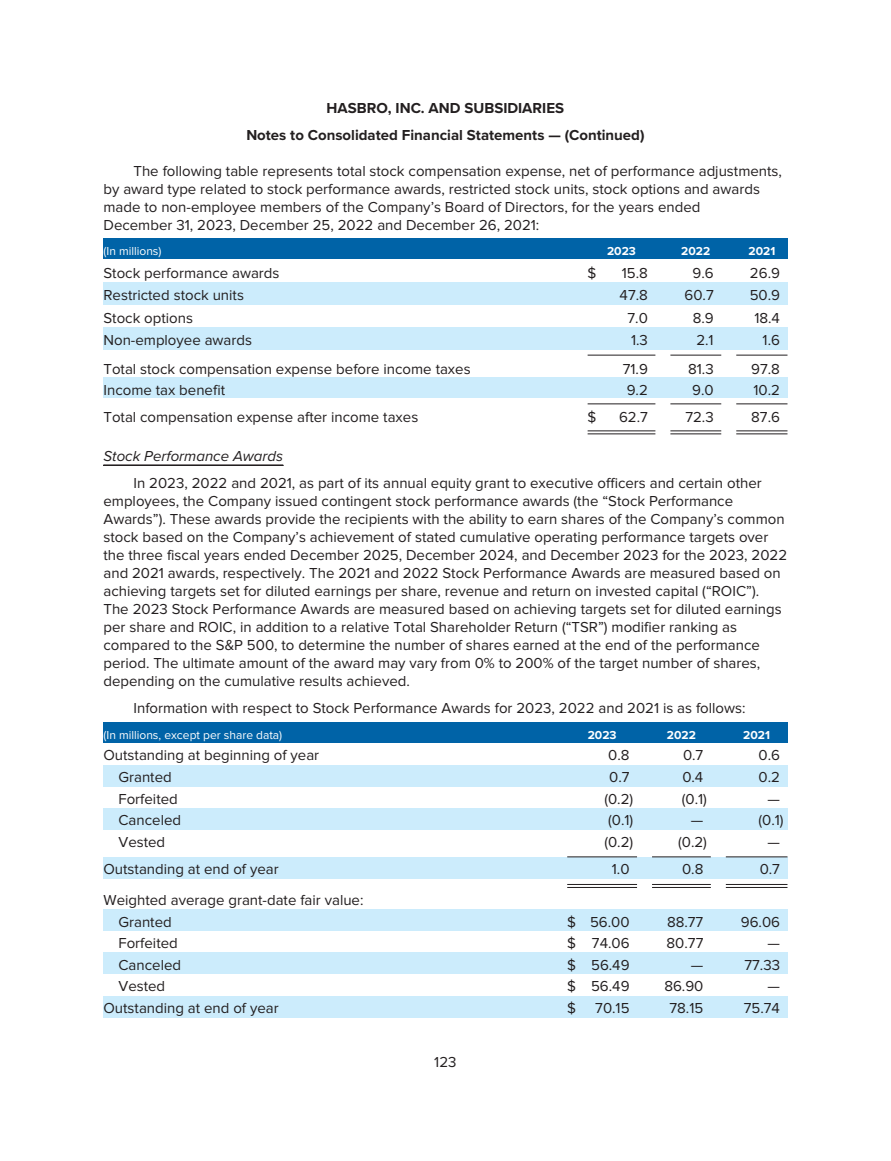
<style>
.page{position:relative;width:891px;height:1161px;background:#fff}
.page>*{position:absolute;margin:0;border:0;box-sizing:border-box;transform-origin:0 0}
.t1{font:15px/18px "Proxima Nova";color:#231f20}
.t2{font:700 15px/27px "Proxima Nova";color:#231f20;text-align:center}
.t3{font:italic 15px "Proxima Nova";color:#231f20}
.t4{font:12px "Proxima Nova";color:#fff}
.t5{font:700 12px "Proxima Nova";color:#fff}
</style>
<div class="page">
<div style="left:104px;top:238px;width:684px;height:22px;background:#0063a7"></div>
<div style="left:104px;top:282px;width:684px;height:22px;background:#ccecfc"></div>
<div style="left:104px;top:327px;width:684px;height:23px;background:#ccecfc"></div>
<div style="left:104px;top:377px;width:684px;height:21px;background:#ccecfc"></div>
<hr style="left:588px;top:355px;width:67px;height:1px;background:#231f20">
<hr style="left:670px;top:355px;width:51px;height:1px;background:#231f20">
<hr style="left:736px;top:355px;width:52px;height:1px;background:#231f20">
<hr style="left:588px;top:404px;width:67px;height:1px;background:#231f20">
<hr style="left:670px;top:404px;width:51px;height:1px;background:#231f20">
<hr style="left:736px;top:404px;width:52px;height:1px;background:#231f20">
<hr style="left:588px;top:431px;width:67px;height:1px;background:#231f20">
<hr style="left:588px;top:434px;width:67px;height:1px;background:#231f20">
<hr style="left:670px;top:431px;width:51px;height:1px;background:#231f20">
<hr style="left:670px;top:434px;width:51px;height:1px;background:#231f20">
<hr style="left:736px;top:431px;width:52px;height:1px;background:#231f20">
<hr style="left:736px;top:434px;width:52px;height:1px;background:#231f20">
<hr style="left:104px;top:465px;width:179px;height:1px;background:#231f20">
<div style="left:104px;top:722px;width:684px;height:21px;background:#0063a7"></div>
<div style="left:104px;top:765px;width:684px;height:21px;background:#ccecfc"></div>
<div style="left:104px;top:808px;width:684px;height:22px;background:#ccecfc"></div>
<div style="left:104px;top:857px;width:684px;height:22px;background:#ccecfc"></div>
<div style="left:104px;top:909px;width:684px;height:22px;background:#ccecfc"></div>
<div style="left:104px;top:953px;width:684px;height:21px;background:#ccecfc"></div>
<div style="left:104px;top:996px;width:684px;height:21px;background:#ccecfc"></div>
<hr style="left:567px;top:857px;width:70px;height:1px;background:#231f20">
<hr style="left:652px;top:857px;width:59px;height:1px;background:#231f20">
<hr style="left:726px;top:857px;width:62px;height:1px;background:#231f20">
<hr style="left:567px;top:884px;width:70px;height:1px;background:#231f20">
<hr style="left:567px;top:887px;width:70px;height:1px;background:#231f20">
<hr style="left:652px;top:884px;width:59px;height:1px;background:#231f20">
<hr style="left:652px;top:887px;width:59px;height:1px;background:#231f20">
<hr style="left:726px;top:884px;width:62px;height:1px;background:#231f20">
<hr style="left:726px;top:887px;width:62px;height:1px;background:#231f20">
<p class="t2" style="left:246px;top:95px;width:400px">HASBRO, INC. AND SUBSIDIARIES<br>Notes to Consolidated Financial Statements — (Continued)</p>
<p class="t1" style="left:104px;top:163px;width:680px;text-indent:30px">The following table represents total stock compensation expense, net of performance adjustments, by award type related to stock performance awards, restricted stock units, stock options and awards made to non-employee members of the Company’s Board of Directors, for the years ended<br>December 31, 2023, December 25, 2022 and December 26, 2021:</p>
<p class="t4" style="left:104px;top:247px;width:60px">(In millions)</p>
<p class="t5" style="left:607px;top:247px;width:30px">2023</p>
<p class="t5" style="left:681px;top:247px;width:31px">2022</p>
<p class="t5" style="left:749px;top:247px;width:28px">2021</p>
<p class="t1" style="left:104px;top:265px;width:177px">Stock performance awards</p>
<p class="t1" style="left:588px;top:265px;width:10px">$</p>
<p class="t1" style="left:622px;top:265px;width:28px">15.8</p>
<p class="t1" style="left:693px;top:265px;width:23px">9.6</p>
<p class="t1" style="left:750px;top:265px;width:31px">26.9</p>
<p class="t1" style="left:104px;top:287px;width:142px">Restricted stock units</p>
<p class="t1" style="left:620px;top:287px;width:30px">47.8</p>
<p class="t1" style="left:685px;top:287px;width:31px">60.7</p>
<p class="t1" style="left:750px;top:287px;width:32px">50.9</p>
<p class="t1" style="left:104px;top:310px;width:91px">Stock options</p>
<p class="t1" style="left:628px;top:310px;width:22px">7.0</p>
<p class="t1" style="left:693px;top:310px;width:23px">8.9</p>
<p class="t1" style="left:754px;top:310px;width:27px">18.4</p>
<p class="t1" style="left:104px;top:332px;width:150px">Non-employee awards</p>
<p class="t1" style="left:631px;top:332px;width:18px">1.3</p>
<p class="t1" style="left:696px;top:332px;width:19px">2.1</p>
<p class="t1" style="left:763px;top:332px;width:19px">1.6</p>
<p class="t1" style="left:104px;top:361px;width:369px">Total stock compensation expense before income taxes</p>
<p class="t1" style="left:623px;top:361px;width:27px">71.9</p>
<p class="t1" style="left:688px;top:361px;width:27px">81.3</p>
<p class="t1" style="left:751px;top:361px;width:30px">97.8</p>
<p class="t1" style="left:104px;top:383px;width:123px">Income tax benefit</p>
<p class="t1" style="left:627px;top:383px;width:23px">9.2</p>
<p class="t1" style="left:692px;top:383px;width:23px">9.0</p>
<p class="t1" style="left:753px;top:383px;width:28px">10.2</p>
<p class="t1" style="left:104px;top:410px;width:316px">Total compensation expense after income taxes</p>
<p class="t1" style="left:588px;top:410px;width:10px">$</p>
<p class="t1" style="left:619px;top:410px;width:30px">62.7</p>
<p class="t1" style="left:685px;top:410px;width:30px">72.3</p>
<p class="t1" style="left:751px;top:410px;width:30px">87.6</p>
<p class="t3" style="left:104px;top:451px;width:181px">Stock Performance Awards</p>
<p class="t1" style="left:104px;top:476px;width:685px;text-indent:30px">In 2023, 2022 and 2021, as part of its annual equity grant to executive officers and certain other employees, the Company issued contingent stock performance awards (the “Stock Performance Awards”). These awards provide the recipients with the ability to earn shares of the Company’s common stock based on the Company’s achievement of stated cumulative operating performance targets over the three fiscal years ended December 2025, December 2024, and December 2023 for the 2023, 2022 and 2021 awards, respectively. The 2021 and 2022 Stock Performance Awards are measured based on achieving targets set for diluted earnings per share, revenue and return on invested capital (“ROIC”).<br>The 2023 Stock Performance Awards are measured based on achieving targets set for diluted earnings per share and ROIC, in addition to a relative Total Shareholder Return (“TSR”) modifier ranking as compared to the S&amp;P 500, to determine the number of shares earned at the end of the performance period. The ultimate amount of the award may vary from 0% to 200% of the target number of shares, depending on the cumulative results achieved.</p>
<p class="t1" style="left:134px;top:701px;width:614px">Information with respect to Stock Performance Awards for 2023, 2022 and 2021 is as follows:</p>
<p class="t4" style="left:104px;top:731px;width:180px">(In millions, except per share data)</p>
<p class="t5" style="left:588px;top:731px;width:30px">2023</p>
<p class="t5" style="left:667px;top:731px;width:31px">2022</p>
<p class="t5" style="left:743px;top:731px;width:28px">2021</p>
<p class="t1" style="left:104px;top:748px;width:217px">Outstanding at beginning of year</p>
<p class="t1" style="left:608px;top:748px;width:23px">0.8</p>
<p class="t1" style="left:683px;top:748px;width:22px">0.7</p>
<p class="t1" style="left:759px;top:748px;width:23px">0.6</p>
<p class="t1" style="left:119px;top:769px;width:55px">Granted</p>
<p class="t1" style="left:609px;top:769px;width:22px">0.7</p>
<p class="t1" style="left:682px;top:769px;width:22px">0.4</p>
<p class="t1" style="left:759px;top:769px;width:23px">0.2</p>
<p class="t1" style="left:119px;top:791px;width:61px">Forfeited</p>
<p class="t1" style="left:604px;top:791px;width:30px">(0.2)</p>
<p class="t1" style="left:682px;top:791px;width:27px">(0.1)</p>
<p class="t1" style="left:767px;top:791px;width:14px">—</p>
<p class="t1" style="left:119px;top:813px;width:64px">Canceled</p>
<p class="t1" style="left:608px;top:813px;width:27px">(0.1)</p>
<p class="t1" style="left:691px;top:813px;width:14px">—</p>
<p class="t1" style="left:759px;top:813px;width:27px">(0.1)</p>
<p class="t1" style="left:119px;top:834px;width:48px">Vested</p>
<p class="t1" style="left:604px;top:834px;width:30px">(0.2)</p>
<p class="t1" style="left:678px;top:834px;width:30px">(0.2)</p>
<p class="t1" style="left:767px;top:834px;width:14px">—</p>
<p class="t1" style="left:104px;top:862px;width:177px">Outstanding at end of year</p>
<p class="t1" style="left:612px;top:862px;width:19px">1.0</p>
<p class="t1" style="left:682px;top:862px;width:23px">0.8</p>
<p class="t1" style="left:760px;top:862px;width:22px">0.7</p>
<p class="t1" style="left:119px;top:891px;width:247px;line-height:21.6px;text-indent:-15px">Weighted average grant-date fair value:<br>Granted</p>
<p class="t1" style="left:567px;top:914px;width:64px">$ 56.00</p>
<p class="t1" style="left:667px;top:914px;width:38px">88.77</p>
<p class="t1" style="left:741px;top:914px;width:41px">96.06</p>
<p class="t1" style="left:119px;top:936px;width:61px">Forfeited</p>
<p class="t1" style="left:567px;top:936px;width:64px">$ 74.06</p>
<p class="t1" style="left:667px;top:936px;width:38px">80.77</p>
<p class="t1" style="left:767px;top:936px;width:14px">—</p>
<p class="t1" style="left:119px;top:957px;width:64px">Canceled</p>
<p class="t1" style="left:567px;top:957px;width:64px">$ 56.49</p>
<p class="t1" style="left:691px;top:957px;width:14px">—</p>
<p class="t1" style="left:744px;top:957px;width:37px">77.33</p>
<p class="t1" style="left:119px;top:979px;width:48px">Vested</p>
<p class="t1" style="left:567px;top:979px;width:64px">$ 56.49</p>
<p class="t1" style="left:664px;top:979px;width:41px">86.90</p>
<p class="t1" style="left:767px;top:979px;width:14px">—</p>
<p class="t1" style="left:104px;top:1000px;width:177px">Outstanding at end of year</p>
<p class="t1" style="left:567px;top:1000px;width:10px">$</p>
<p class="t1" style="left:595px;top:1000px;width:36px">70.15</p>
<p class="t1" style="left:670px;top:1000px;width:35px">78.15</p>
<p class="t1" style="left:744px;top:1000px;width:38px">75.74</p>
<p class="t1" style="left:434px;top:1054px;width:24px">123</p>
</div>
